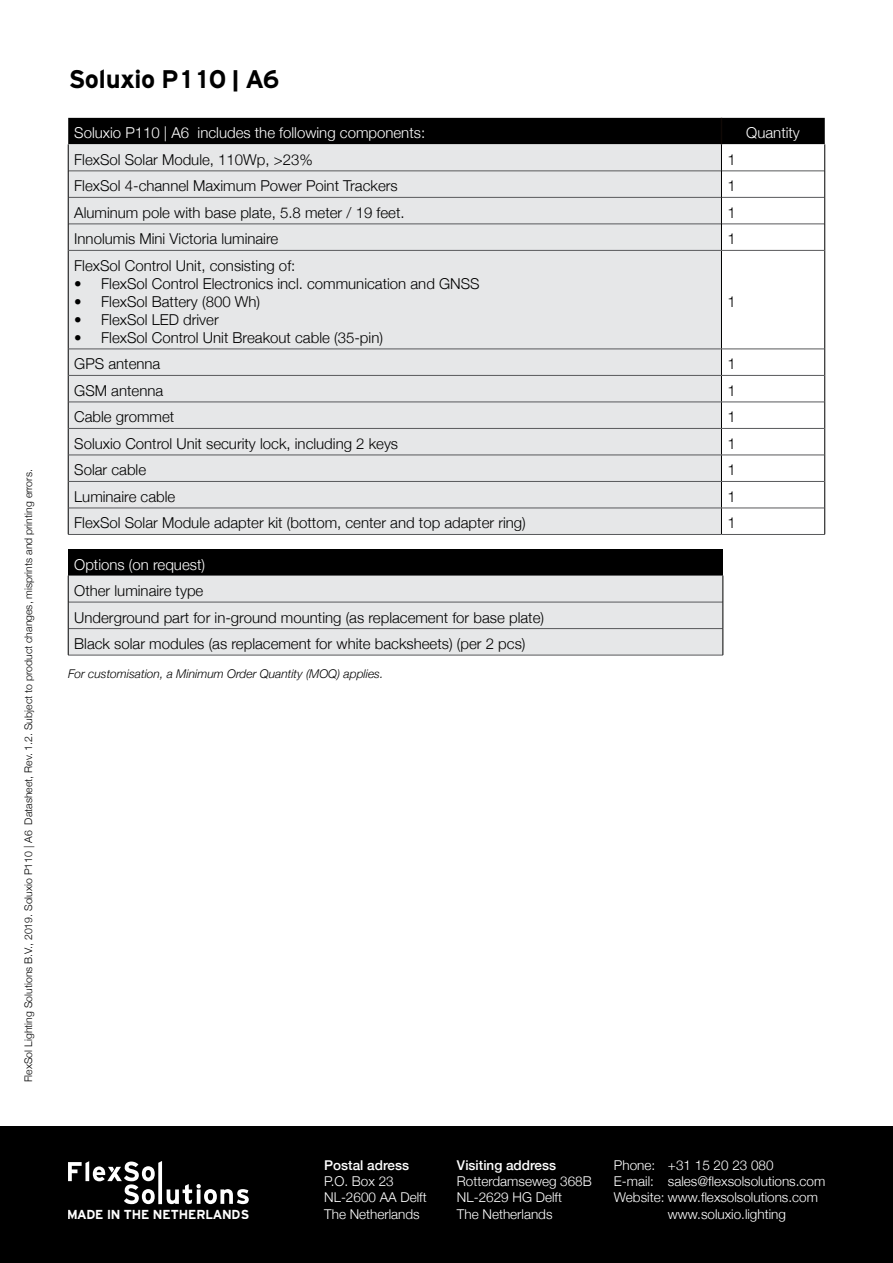
<style>
.page{position:relative;width:893px;height:1263px;background:#fff}
.page>*{position:absolute;margin:0;border:0;box-sizing:border-box;transform-origin:0 0}
.t1{font:27px "Hitthe Road";color:#000}
.t2{font:300 15px/26.5px "Helvetica Neue";color:#000}
.t3{font:300 15px "Helvetica Neue";color:#fff}
.t4{font:13.8px "Hitthe Road";color:#fff}
.t5{font:300 13.5px/16.2px "Helvetica Neue";color:#fff}
.t6{font:500 13.5px "Helvetica Neue";color:#fff}
.t7{font:italic 300 12px "Helvetica Neue";color:#000}
.t8{font:300 10.5px "Helvetica Neue";color:#000}
</style>
<div class="page">
<div style="left:0;top:1127px;width:893px;height:136px;background:#000"></div>
<svg style="left:68px;top:1161px;width:181px;height:43px"></svg>
<svg style="left:68px;top:118px;width:757px;height:416px;background:#d7d8d9"></svg>
<hr style="left:68px;top:250px;width:653px;height:1px;background:#58595b">
<hr style="left:721px;top:250px;width:104px;height:1px;background:#58595b">
<hr style="left:68px;top:349px;width:653px;height:1px;background:#58595b">
<hr style="left:721px;top:349px;width:104px;height:1px;background:#58595b">
<hr style="left:68px;top:375px;width:653px;height:1px;background:#58595b">
<hr style="left:721px;top:375px;width:104px;height:1px;background:#58595b">
<hr style="left:68px;top:402px;width:653px;height:1px;background:#58595b">
<hr style="left:721px;top:402px;width:104px;height:1px;background:#58595b">
<hr style="left:68px;top:428px;width:653px;height:1px;background:#58595b">
<hr style="left:721px;top:428px;width:104px;height:1px;background:#58595b">
<hr style="left:68px;top:455px;width:653px;height:1px;background:#58595b">
<hr style="left:721px;top:455px;width:104px;height:1px;background:#58595b">
<hr style="left:68px;top:481px;width:653px;height:1px;background:#58595b">
<hr style="left:721px;top:481px;width:104px;height:1px;background:#58595b">
<hr style="left:68px;top:508px;width:653px;height:1px;background:#58595b">
<hr style="left:721px;top:508px;width:104px;height:1px;background:#58595b">
<hr style="left:68px;top:534px;width:653px;height:1px;background:#58595b">
<hr style="left:721px;top:534px;width:104px;height:1px;background:#58595b">
<div style="left:68px;top:549px;width:655px;height:26px;background:#000"></div>
<div style="left:69px;top:575px;width:654px;height:80px;background:#e6e7e8"></div>
<hr style="left:68px;top:602px;width:655px;height:1px;background:#58595b">
<hr style="left:68px;top:628px;width:655px;height:1px;background:#58595b">
<hr style="left:68px;top:655px;width:655px;height:1px;background:#58595b">
<svg style="left:723px;top:575px;width:1px;height:80px"></svg>
<svg style="left:68px;top:575px;width:1px;height:80px"></svg>
<p class="t8" style="left:20px;top:1082px;width:614px;rotate:-90deg">FlexSol Lighting Solutions B.V., 2019. Soluxio P110 | A6 Datasheet, Rev. 1.2. Subject to product changes, misprints and printing errors.</p>
<h1 class="t1" style="left:68px;top:68px;width:212px">Soluxio P110 | A6</h1>
<p class="t3" style="left:74px;top:121px;width:352px">Soluxio P110 | A6 includes the following components:</p>
<p class="t3" style="left:746px;top:121px;width:55px">Quantity</p>
<p class="t2" style="left:74px;top:145px;width:240px">FlexSol Solar Module, 110Wp, &gt;23%</p>
<p class="t2" style="left:727px;top:145px;width:10px">1</p>
<p class="t2" style="left:74px;top:172px;width:325px">FlexSol 4-channel Maximum Power Point Trackers</p>
<p class="t2" style="left:727px;top:172px;width:10px">1</p>
<p class="t2" style="left:74px;top:198px;width:332px">Aluminum pole with base plate, 5.8 meter / 19 feet.</p>
<p class="t2" style="left:727px;top:198px;width:10px">1</p>
<p class="t2" style="left:74px;top:225px;width:206px">Innolumis Mini Victoria luminaire</p>
<p class="t2" style="left:727px;top:225px;width:10px">1</p>
<p class="t2" style="left:74px;top:251px;width:223px">FlexSol Control Unit, consisting of:</p>
<p class="t2" style="left:74px;top:269px;width:407px">• FlexSol Control Electronics incl. communication and GNSS</p>
<p class="t2" style="left:74px;top:287px;width:187px">• FlexSol Battery (800 Wh)</p>
<p class="t2" style="left:74px;top:305px;width:146px">• FlexSol LED driver</p>
<p class="t2" style="left:74px;top:323px;width:310px">• FlexSol Control Unit Breakout cable (35-pin)</p>
<p class="t2" style="left:727px;top:287px;width:10px">1</p>
<p class="t2" style="left:74px;top:350px;width:88px">GPS antenna</p>
<p class="t2" style="left:727px;top:350px;width:10px">1</p>
<p class="t2" style="left:74px;top:376px;width:91px">GSM antenna</p>
<p class="t2" style="left:727px;top:376px;width:10px">1</p>
<p class="t2" style="left:74px;top:403px;width:102px">Cable grommet</p>
<p class="t2" style="left:727px;top:403px;width:10px">1</p>
<p class="t2" style="left:74px;top:429px;width:325px">Soluxio Control Unit security lock, including 2 keys</p>
<p class="t2" style="left:727px;top:429px;width:10px">1</p>
<p class="t2" style="left:74px;top:456px;width:73px">Solar cable</p>
<p class="t2" style="left:727px;top:456px;width:10px">1</p>
<p class="t2" style="left:74px;top:482px;width:103px">Luminaire cable</p>
<p class="t2" style="left:727px;top:482px;width:10px">1</p>
<p class="t2" style="left:74px;top:509px;width:453px">FlexSol Solar Module adapter kit (bottom, center and top adapter ring)</p>
<p class="t2" style="left:727px;top:509px;width:10px">1</p>
<p class="t3" style="left:74px;top:552px;width:132px">Options (on request)</p>
<p class="t2" style="left:74px;top:576px;width:471px">Other luminaire type<br>Underground part for in-ground mounting (as replacement for base plate)<br>Black solar modules (as replacement for white backsheets) (per 2 pcs)</p>
<p class="t7" style="left:68px;top:664px;width:317px">For customisation, a Minimum Order Quantity (MOQ) applies.</p>
<p class="t6" style="left:314px;top:1154px;width:86px">Postal adress</p>
<p class="t5" style="left:314px;top:1172px;width:104px">P.O. Box 23<br>NL-2600 AA Delft</p>
<p class="t6" style="left:324px;top:1154px;width:86px">Postal adress</p>
<p class="t5" style="left:324px;top:1172px;width:104px">P.O. Box 23<br>NL-2600 AA Delft<br>The Netherlands</p>
<p class="t4" style="left:67px;top:1208px;width:184px">MADE IN THE NETHERLANDS</p>
<p class="t5" style="left:314px;top:1205px;width:97px">The Netherlands</p>
<p class="t6" style="left:439px;top:1154px;width:92px">Visit ng adress</p>
<p class="t5" style="left:439px;top:1172px;width:136px">Rotterdamsew g 368B<br>NL-2629 HG Delft<br>The Neth rlands</p>
<p class="t6" style="left:457px;top:1154px;width:101px">Visiting address</p>
<p class="t5" style="left:457px;top:1172px;width:136px">Rotterdamseweg 368B<br>NL-2629 HG Delft<br>The Netherlands</p>
<p class="t5" style="left:614px;top:1156px;width:161px">Phone: +31 15 20 23 080</p>
<p class="t5" style="left:614px;top:1172px;width:213px">E-mail: sales@flexsolsolutions.com</p>
<p class="t5" style="left:614px;top:1188px;width:206px">Website: www.flexsolsolutions.com</p>
<p class="t5" style="left:668px;top:1205px;width:120px">www.soluxio.lighting</p>
</div>
